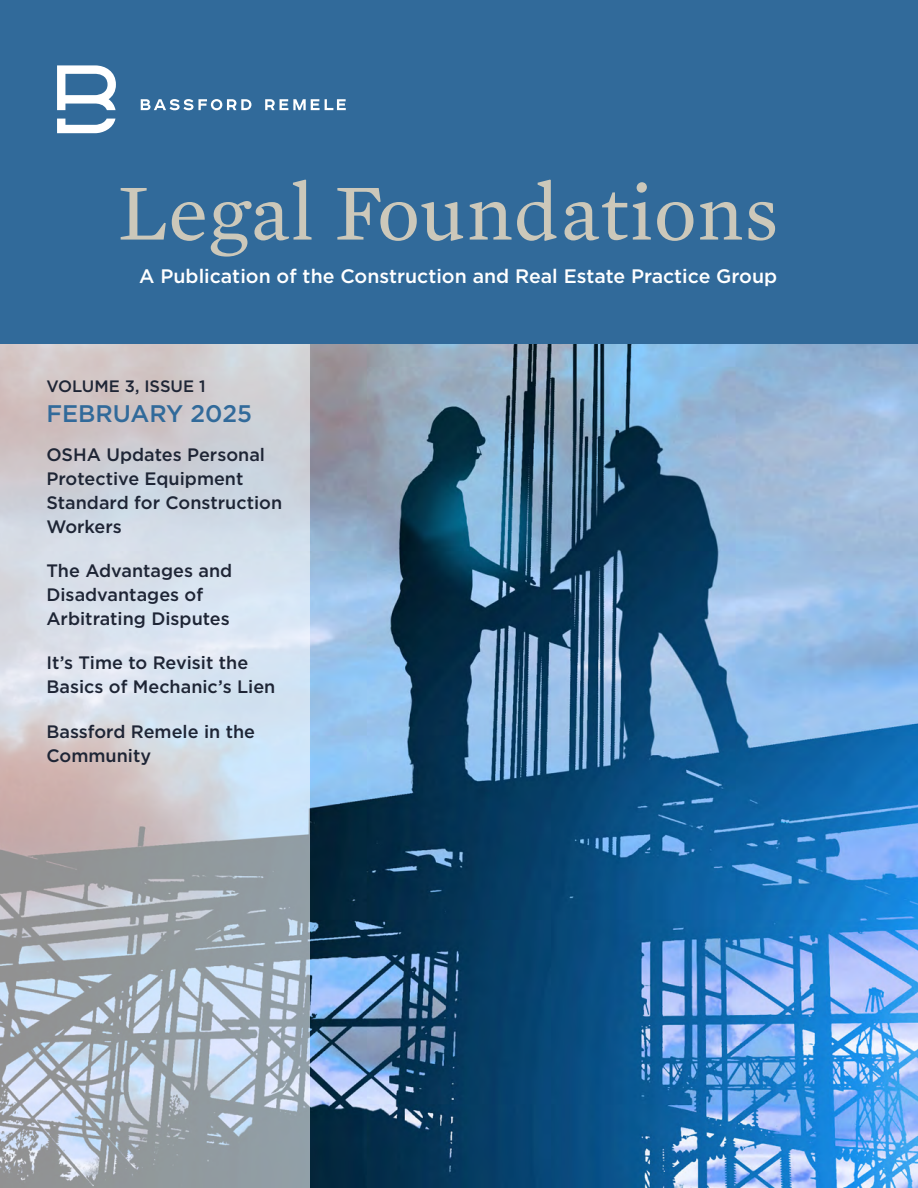
<style>
.page{position:relative;width:918px;height:1188px;background:#fff}
.page>*{position:absolute;margin:0;border:0;box-sizing:border-box;transform-origin:0 0}
.t1{font:81px "Mercury Text G2";letter-spacing:.015em;color:#ccc8ba}
.t2{font:500 24px "Gotham";color:#316a9a}
.t3{font:500 19.5px "Gotham";color:#fff}
.t4{font:500 18px/24px "Gotham";color:#1e2535}
.t5{font:500 16.5px "Gotham";color:#1e2535}
</style>
<div class="page">
<img style="left:310px;top:343px;width:608px;height:845px">
<svg style="left:0;top:343px;width:310px;height:845px"></svg>
<div style="left:0;top:0;width:918px;height:343px;background:#316a9a"></div>
<svg style="left:57px;top:119px;width:58px;height:14px"></svg>
<svg style="left:57px;top:65px;width:59px;height:45px"></svg>
<svg style="left:141px;top:99px;width:110px;height:11px"></svg>
<svg style="left:265px;top:99px;width:81px;height:11px"></svg>
<p class="t1" style="left:118px;top:154px;width:662px">Legal Foundations</p>
<p class="t3" style="left:139px;top:263px;width:640px">A Publication of the Construction and Real Estate Practice Group</p>
<p class="t5" style="left:46px;top:375px;width:161px">VOLUME 3, ISSUE 1</p>
<p class="t2" style="left:46px;top:398px;width:207px">FEBRUARY 2025</p>
<p class="t4" style="left:46px;top:442px;width:237px">OSHA Updates Personal<br>Protective Equipment<br>Standard for Construction<br>Workers</p>
<p class="t4" style="left:46px;top:559px;width:187px">The Advantages and<br>Disadvantages of<br>Arbitrating Disputes</p>
<p class="t4" style="left:46px;top:651px;width:230px">It’s Time to Revisit the<br>Basics of Mechanic’s Lien</p>
<p class="t4" style="left:46px;top:719px;width:210px">Bassford Remele in the<br>Community</p>
</div>
